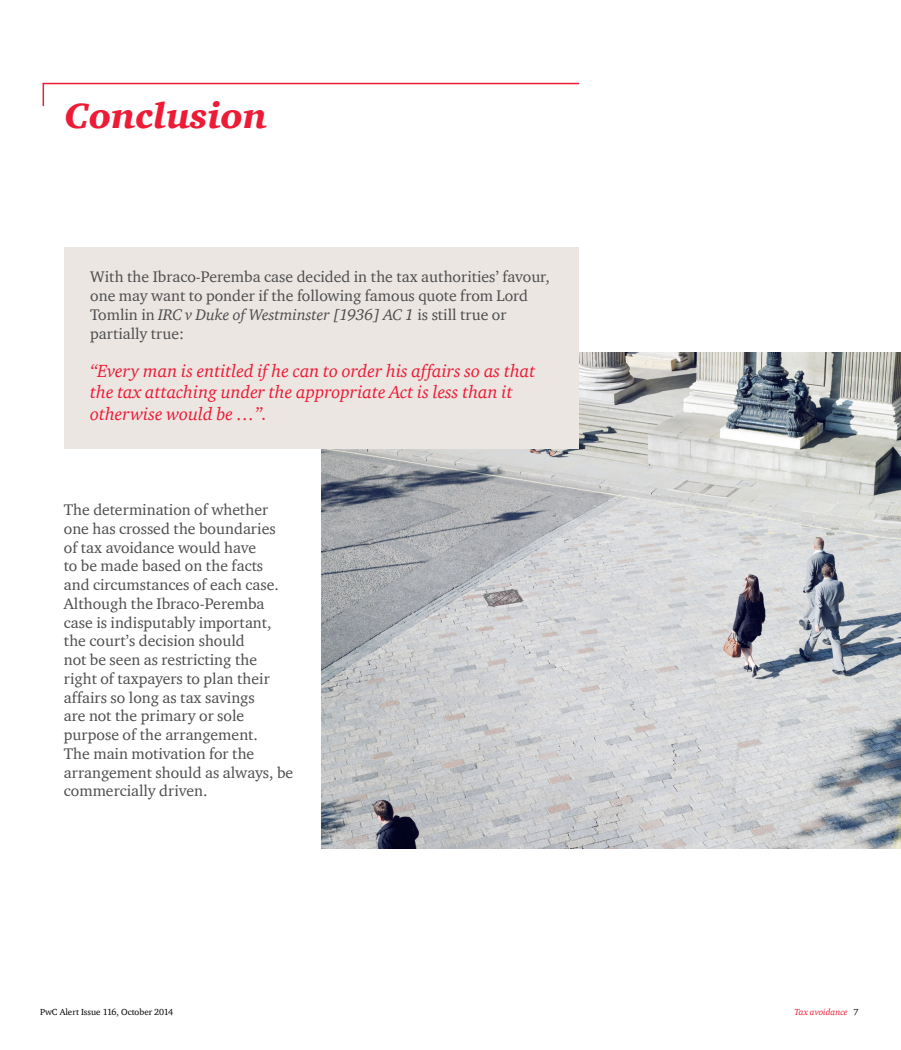
<style>
.page{position:relative;width:901px;height:1050px;background:#fff}
.page>*{position:absolute;margin:0;border:0;box-sizing:border-box;transform-origin:0 0}
.t1{font:italic 900 36px "ITC Charter Com";color:#ed1b35}
.t2{font:italic 18px/21.8px "ITC Charter Com";color:#ed1b35}
.t3{font:15.75px/18.8px "ITC Charter Com";color:#4d4d4f}
.t4{font:9px "ITC Charter Com";color:#000}
.t5{font:italic 9px "ITC Charter Com";color:#ed1b35}
.s1{font-style:italic}
.s2{font-style:normal;color:#000}
</style>
<div class="page">
<img style="left:321px;top:353px;width:579px;height:496px">
<hr style="left:43px;top:83px;width:535px;height:1px;background:#ed1b35">
<svg style="left:43px;top:84px;width:1px;height:22px"></svg>
<div style="left:65px;top:247px;width:514px;height:202px;background:#ebe6e2"></div>
<h1 class="t1" style="left:64px;top:93px;width:204px">Conclusion</h1>
<p class="t3" style="left:90px;top:267px;width:461px">With the Ibraco-Peremba case decided in the tax authorities’ favour, one may want to ponder if the following famous quote from Lord Tomlin in <span class="s1">IRC v Duke of Westminster [1936] AC 1</span> is still true or partially true:</p>
<p class="t2" style="left:90px;top:360px;width:446px">“Every man is entitled if he can to order his affairs so as that the tax attaching under the appropriate Act is less than it otherwise would be …”.</p>
<p class="t3" style="left:64px;top:500px;width:231px">The determination of whether one has crossed the boundaries<br>of tax avoidance would have<br>to be made based on the facts<br>and circumstances of each case.<br>Although the Ibraco-Peremba case is indisputably important, the court’s decision should<br>not be seen as restricting the right of taxpayers to plan their affairs so long as tax savings<br>are not the primary or sole purpose of the arrangement.<br>The main motivation for the arrangement should as always, be commercially driven.</p>
<p class="t4" style="left:40px;top:1006px;width:135px">PwC Alert Issue 116, October 2014</p>
<p class="t5" style="left:794px;top:1007px;width:65px">Tax avoidance <span class="s2">7</span></p>
</div>
